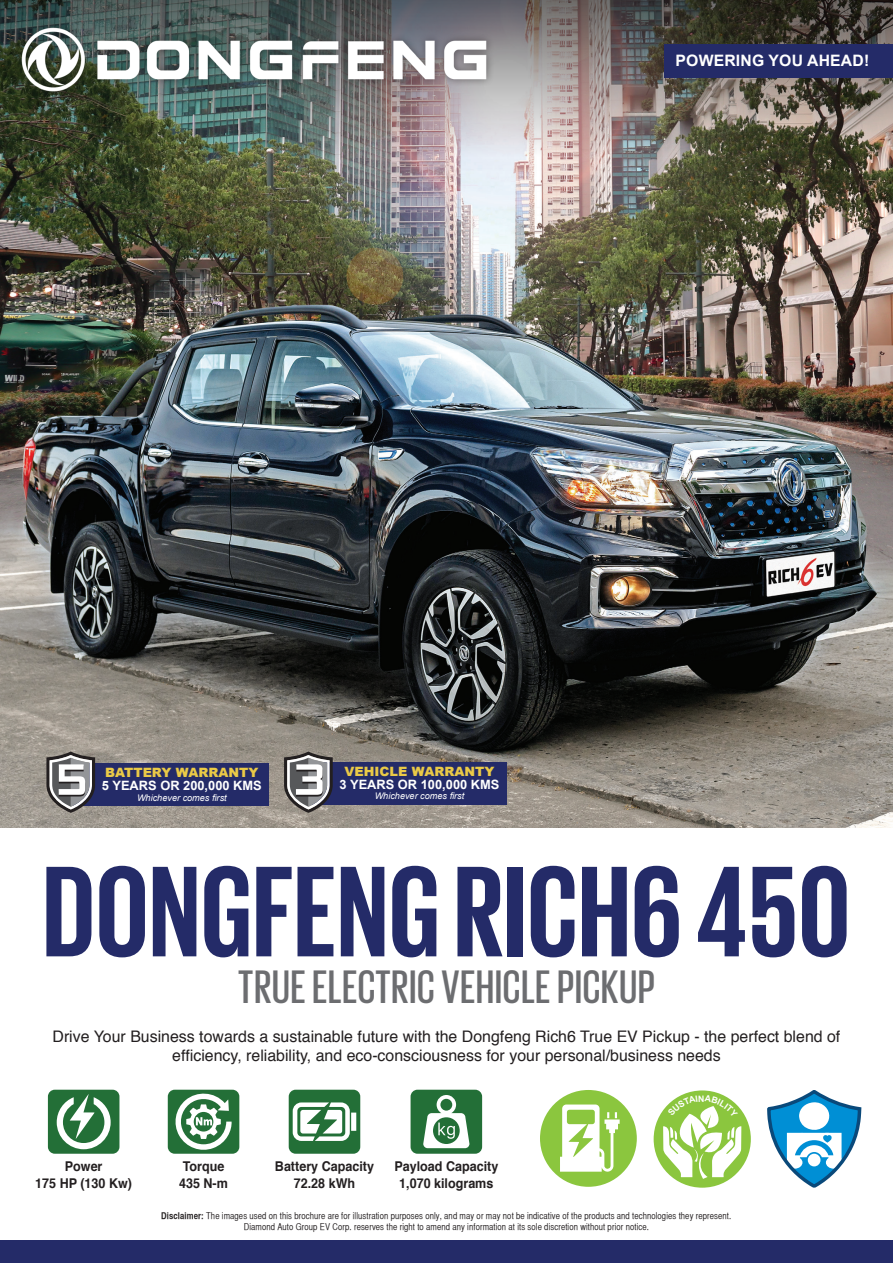
<style>
.page{position:relative;width:893px;height:1263px;background:#fff}
.page>*{position:absolute;margin:0;border:0;box-sizing:border-box;transform-origin:0 0}
.t1{font:700 132px "Giorgio Sans";letter-spacing:.01em;color:#242b68}
.t2{font:500 48px "Giorgio Sans";letter-spacing:.02em;color:#6c6d70}
.t3{font:15.9px/19px "Helvetica";color:#231f20;text-align:center}
.t4{font:700 15.75px "Arial";letter-spacing:.01em;color:#fff}
.t5{font:700 13.5px "Helvetica";color:#231f20;scale:.93 1}
.t6{font:700 12.9px "Arial";color:#fff}
.t7{font:900 12.9px "Arial";color:#eaca47}
.t8{font:9.3px "Helvetica CY Plain";letter-spacing:.01em;color:#231f20}
.t9{font:italic 9.15px "Arial";color:#fff}
.s1{font-family:"Helvetica CY Bold"}
</style>
<div class="page">
<img style="left:0;top:171px;width:893px;height:657px">
<img style="left:0;top:0;width:893px;height:171px">
<div style="left:14px;top:20px;width:480px;height:79px;background:#231f20;opacity:.5"></div>
<img style="left:21px;top:27px;width:466px;height:65px">
<div style="left:0;top:1241px;width:893px;height:22px;background:#242b68"></div>
<div style="left:664px;top:44px;width:229px;height:34px;background:#242b68"></div>
<div style="left:311px;top:762px;width:195px;height:43px;background:#242b68"></div>
<svg style="left:284px;top:751px;width:49px;height:62px;background:#8d8c8c"></svg>
<svg style="left:48px;top:1090px;width:71px;height:64px"></svg>
<svg style="left:168px;top:1090px;width:71px;height:64px"></svg>
<svg style="left:289px;top:1090px;width:71px;height:64px"></svg>
<svg style="left:411px;top:1090px;width:71px;height:64px"></svg>
<svg style="left:767px;top:1090px;width:95px;height:98px"></svg>
<div style="left:654px;top:1090px;width:97px;height:98px;background:#8bc63e;border-radius:50%"></div>
<svg style="left:540px;top:1090px;width:97px;height:97px"></svg>
<div style="left:73px;top:763px;width:196px;height:42px;background:#242b68"></div>
<svg style="left:46px;top:751px;width:49px;height:62px"></svg>
<svg style="left:663px;top:1095px;width:78px;height:84px"></svg>
<p class="t4" style="left:676px;top:50px;width:195px">POWERING YOU AHEAD!</p>
<p class="t7" style="left:105px;top:763px;width:155px">BATTERY WARRANTY</p>
<p class="t6" style="left:102px;top:777px;width:161px">5 YEARS OR 200,000 KMS</p>
<p class="t9" style="left:137px;top:791px;width:91px">Whichever comes first</p>
<p class="t7" style="left:344px;top:762px;width:151px">VEHICLE WARRANTY</p>
<p class="t6" style="left:340px;top:776px;width:161px">3 YEARS OR 100,000 KMS</p>
<p class="t9" style="left:375px;top:790px;width:91px">Whichever comes first</p>
<p class="t1" style="left:43px;top:845px;width:808px">DONGFENG RICH6 450</p>
<p class="t2" style="left:238px;top:963px;width:418px">TRUE ELECTRIC VEHICLE PICKUP</p>
<p class="t3" style="left:53px;top:1027px;width:789px">Drive Your Business towards a sustainable future with the Dongfeng Rich6 True EV Pickup - the perfect blend of efficiency, reliability, and eco-consciousness for your personal/business needs</p>
<p class="t5" style="left:65px;top:1156px;width:42px">Power</p>
<p class="t5" style="left:35px;top:1172px;width:106px">175 HP (130 Kw)</p>
<p class="t5" style="left:183px;top:1156px;width:46px">Torque</p>
<p class="t5" style="left:179px;top:1172px;width:54px">435 N-m</p>
<p class="t5" style="left:275px;top:1156px;width:108px">Battery Capacity</p>
<p class="t5" style="left:294px;top:1172px;width:68px">72.28 kWh</p>
<p class="t5" style="left:394px;top:1156px;width:113px">Payload Capacity</p>
<p class="t5" style="left:399px;top:1172px;width:103px">1,070 kilograms</p>
<p class="t8" style="left:161px;top:1210px;width:571px"><span class="s1">Disclaimer:</span> The images used on this brochure are for illustration purposes only, and may or may not be indicative of the products and technologies they represent.</p>
<p class="t8" style="left:244px;top:1221px;width:407px">Diamond Auto Group EV Corp. reserves the right to amend any information at its sole discretion without prior notice.</p>
</div>
